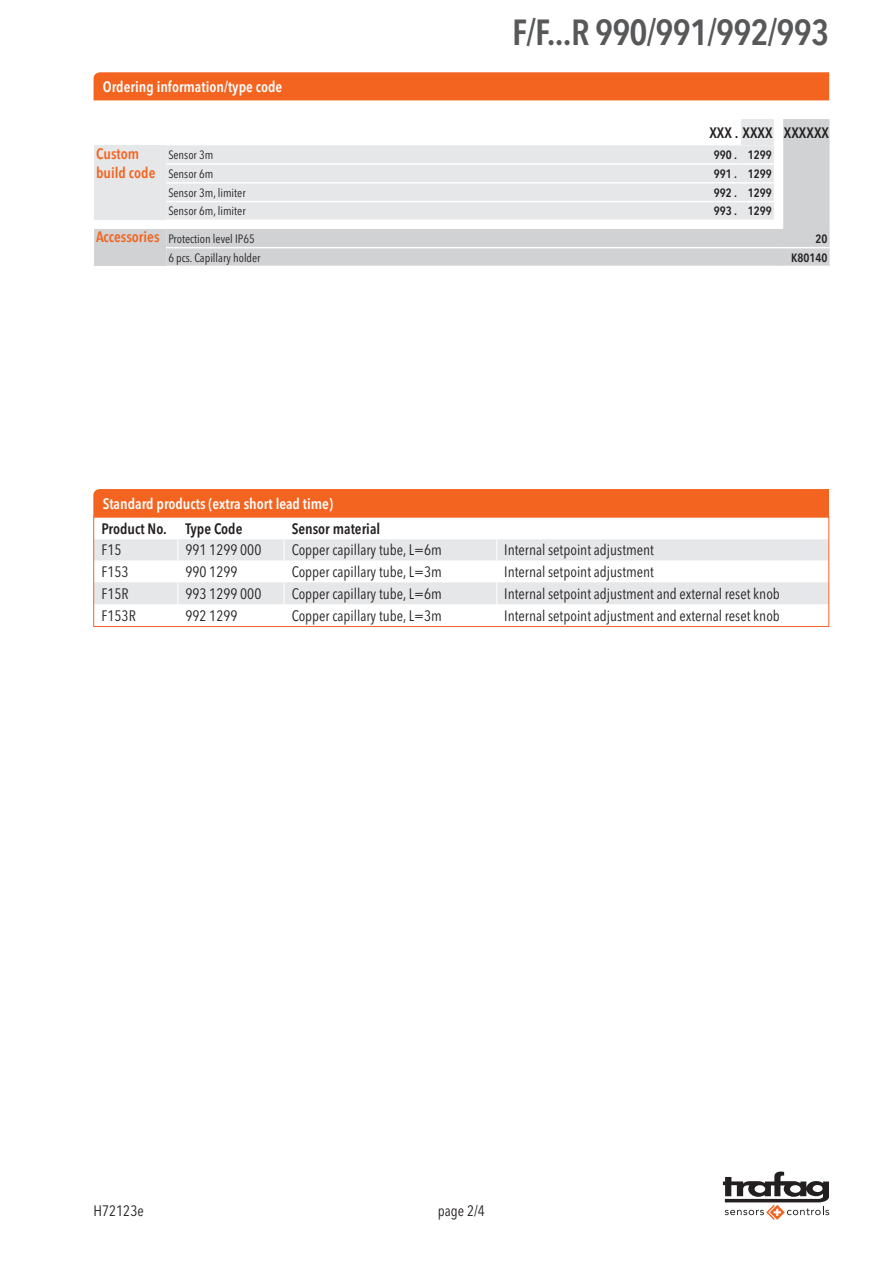
<style>
.page{position:relative;width:893px;height:1263px;background:#fff}
.page>*{position:absolute;margin:0;border:0;box-sizing:border-box;transform-origin:0 0}
.t1{font:600 condensed 36px "Avenir Next LT Pro";letter-spacing:-.02em;color:#57585a}
.t2{font:condensed 15px "Avenir Next LT Pro";color:#231f20}
.t3{font:600 condensed 15px "Avenir Next LT Pro";color:#fff}
.t4{font:600 condensed 15px "Avenir Next LT Pro";color:#231f20}
.t5{font:600 condensed 15px/18.8px "Avenir Next LT Pro";color:#f36421}
.t6{font:condensed 12px "Avenir Next LT Pro";color:#231f20}
.t7{font:600 condensed 12px "Avenir Next LT Pro";color:#231f20}
.s1{font-weight:600;font-size:15px;color:#f36421}
</style>
<div class="page">
<svg style="left:723px;top:1171px;width:106px;height:49px"></svg>
<svg style="left:95px;top:539px;width:732px;height:65px;fill:#e6e7e9"></svg>
<svg style="left:177px;top:539px;width:1px;height:65px"></svg>
<svg style="left:284px;top:539px;width:1px;height:65px"></svg>
<svg style="left:496px;top:539px;width:1px;height:65px"></svg>
<div style="left:93px;top:517px;width:736px;height:110px;border:1px solid #f36421"></div>
<div style="left:93px;top:489px;width:736px;height:28px;background:#f36421"></div>
<div style="left:94px;top:72px;width:735px;height:28px;background:#f36421"></div>
<div style="left:94px;top:145px;width:76px;height:75px;background:#e6e7e9"></div>
<div style="left:94px;top:229px;width:76px;height:37px;background:#d1d2d4"></div>
<svg style="left:166px;top:119px;width:664px;height:147px"></svg>
<hr style="left:166px;top:247px;width:617px;height:1px;background:#fff">
<hr style="left:783px;top:247px;width:47px;height:1px;background:#fff">
<p class="t3" style="left:103px;top:78px;width:181px">Ordering information/type code</p>
<h1 class="t1" style="left:512px;top:10px;width:318px">F/F...R 990/991/992/993</h1>
<p class="t4" style="left:709px;top:123px;width:121px">XXX . XXXX XXXXXX</p>
<p class="t5" style="left:96px;top:144px;width:61px">Custom build code</p>
<p class="t6" style="left:168px;top:148px;width:46px">Sensor 3m</p>
<p class="t7" style="left:714px;top:148px;width:59px">990 . 1299</p>
<p class="t6" style="left:168px;top:167px;width:46px">Sensor 6m</p>
<p class="t7" style="left:714px;top:166px;width:59px">991 . 1299</p>
<p class="t6" style="left:168px;top:185px;width:79px">Sensor 3m, limiter</p>
<p class="t7" style="left:714px;top:185px;width:59px">992 . 1299</p>
<p class="t6" style="left:168px;top:204px;width:79px">Sensor 6m, limiter</p>
<p class="t7" style="left:714px;top:204px;width:59px">993 . 1299</p>
<p class="t6" style="left:96px;top:231px;width:160px"><span class="s1">Accessories</span> Protection level IP65</p>
<p class="t7" style="left:815px;top:231px;width:13px">20</p>
<p class="t6" style="left:168px;top:250px;width:94px">6 pcs. Capillary holder</p>
<p class="t7" style="left:791px;top:250px;width:38px">K80140</p>
<p class="t3" style="left:103px;top:494px;width:232px">Standard products (extra short lead time)</p>
<p class="t4" style="left:102px;top:519px;width:142px">Product No. Type Code</p>
<p class="t4" style="left:292px;top:519px;width:90px">Sensor material</p>
<p class="t2" style="left:102px;top:541px;width:22px">F15</p>
<p class="t2" style="left:185px;top:541px;width:78px">991 1299 000</p>
<p class="t2" style="left:292px;top:541px;width:152px">Copper capillary tube, L=6m</p>
<p class="t2" style="left:504px;top:541px;width:151px">Internal setpoint adjustment</p>
<p class="t2" style="left:102px;top:562px;width:29px">F153</p>
<p class="t2" style="left:185px;top:562px;width:54px">990 1299</p>
<p class="t2" style="left:292px;top:562px;width:152px">Copper capillary tube, L=3m</p>
<p class="t2" style="left:504px;top:562px;width:151px">Internal setpoint adjustment</p>
<p class="t2" style="left:102px;top:584px;width:29px">F15R</p>
<p class="t2" style="left:185px;top:584px;width:78px">993 1299 000</p>
<p class="t2" style="left:292px;top:584px;width:152px">Copper capillary tube, L=6m</p>
<p class="t2" style="left:504px;top:584px;width:277px">Internal setpoint adjustment and external reset knob</p>
<p class="t2" style="left:102px;top:606px;width:36px">F153R</p>
<p class="t2" style="left:185px;top:606px;width:54px">992 1299</p>
<p class="t2" style="left:292px;top:606px;width:152px">Copper capillary tube, L=3m</p>
<p class="t2" style="left:504px;top:606px;width:277px">Internal setpoint adjustment and external reset knob</p>
<p class="t2" style="left:94px;top:1201px;width:52px">H72123e</p>
<p class="t2" style="left:438px;top:1202px;width:48px">page 2/4</p>
</div>
